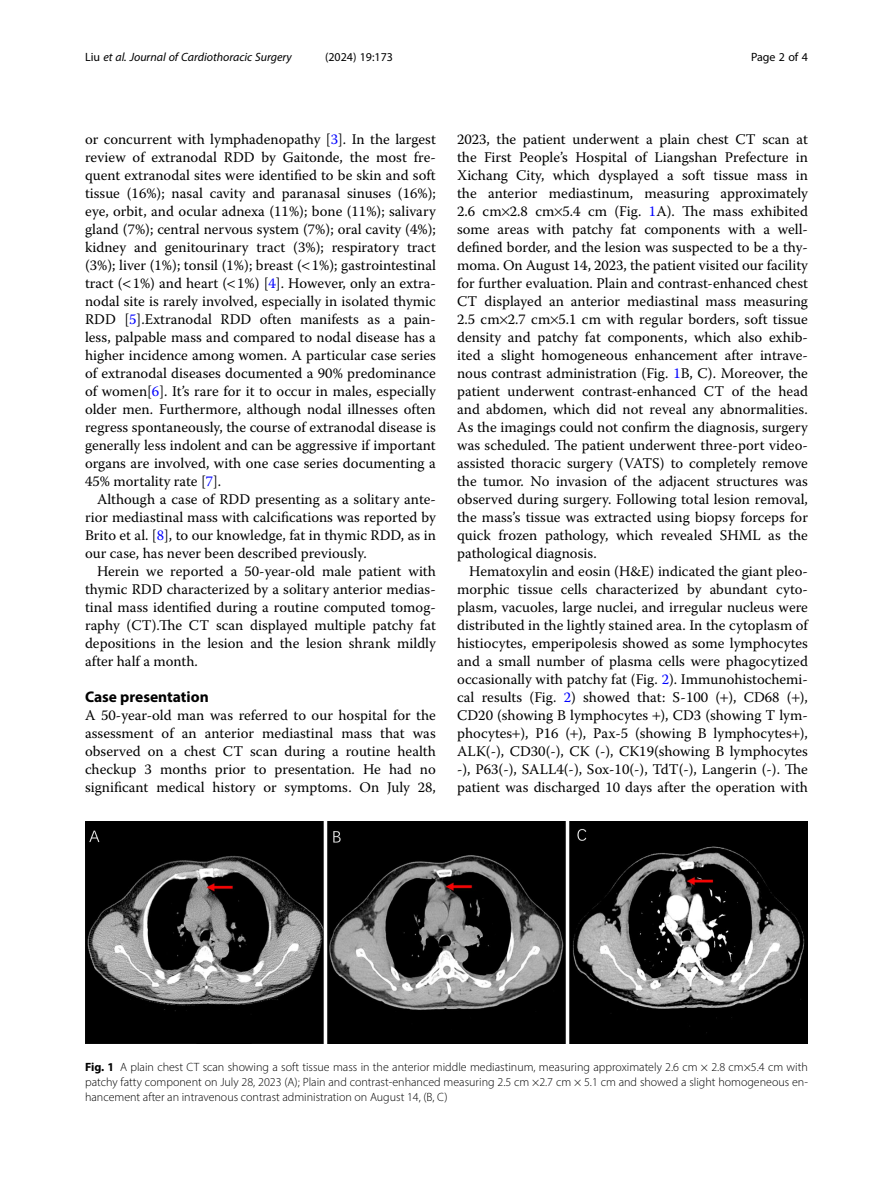
<style>
.page{position:relative;width:893px;height:1191px;background:#fff}
.page>*{position:absolute;margin:0;border:0;box-sizing:border-box;transform-origin:0 0}
.Head_1{font:700 15.45px "Myriad Pro";color:#000}
.Body_Text{font:14.7px/18px "Warnock Pro";color:#000;text-align:justify}
.Body_Text_Indent{font:14.7px/18px "Warnock Pro";color:#000;text-align:justify}
.Figure_Caption{font:300 12px/15px "Myriad Pro";color:#000;text-align:justify}
.t1{font:italic 12px "Myriad Pro";color:#000}
.t2{font:12px "Myriad Pro";color:#000}
.s1{font-style:normal}
.s2{color:#00f}
.s3{font-weight:700}
</style>
<div class="page">
<img style="left:85px;top:821px;width:723px;height:223px">
<p class="t1" style="left:85px;top:50px;width:208px"><span class="s1">Liu</span> et al. Journal of Cardiothoracic Surgery</p>
<p class="t2" style="left:325px;top:50px;width:70px">(2024) 19:173</p>
<p class="t2" style="left:751px;top:50px;width:58px">Page 2 of 4</p>
<p class="Body_Text" style="left:85px;top:130px;width:352px">or concurrent with lymphadenopathy [<span class="s2">3</span>]. In the largest review of extranodal RDD by Gaitonde, the most fre&shy;quent extranodal sites were identified to be skin and soft tissue (16%); nasal cavity and paranasal sinuses (16%); eye, orbit, and ocular adnexa (11%); bone (11%); salivary gland (7%); central nervous system (7%); oral cavity (4%); kidney and genitourinary tract (3%); respiratory tract (3%); liver (1%); tonsil (1%); breast ( 1%); gastrointestinal tract ( 1%) and heart ( 1%) [<span class="s2">4</span>]. However, only an extra&shy;nodal site is rarely involved, especially in isolated thymic RDD [<span class="s2">5</span>].Extranodal RDD often manifests as a pain&shy;less, palpable mass and compared to nodal disease has a higher incidence among women. A particular case series of extranodal diseases documented a 90% predominance of women[<span class="s2">6</span>]. It’s rare for it to occur in males, especially older men. Furthermore, although nodal illnesses often regress spontaneously, the course of extranodal disease is generally less indolent and can be aggressive if important organs are involved, with one case series documenting a 45% mortality rate [<span class="s2">7</span>].</p>
<p class="Body_Text_Indent" style="left:85px;top:490px;width:352px;text-indent:12px">Although a case of RDD presenting as a solitary ante&shy;rior mediastinal mass with calcifications was reported by Brito et al. [<span class="s2">8</span>], to our knowledge, fat in thymic RDD, as in our case, has never been described previously.</p>
<p class="Body_Text_Indent" style="left:85px;top:562px;width:352px;text-indent:12px">Herein we reported a 50-year-old male patient with thymic RDD characterized by a solitary anterior medias&shy;tinal mass identified during a routine computed tomog&shy;raphy (CT).The CT scan displayed multiple patchy fat depositions in the lesion and the lesion shrank mildly after half a month.</p>
<p class="Head_1" style="left:85px;top:687px;width:125px">Case presentation</p>
<p class="Body_Text" style="left:85px;top:706px;width:352px">A 50-year-old man was referred to our hospital for the assessment of an anterior mediastinal mass that was observed on a chest CT scan during a routine health checkup 3 months prior to presentation. He had no significant medical history or symptoms. On July 28,</p>
<p class="Body_Text" style="left:457px;top:130px;width:352px">2023, the patient underwent a plain chest CT scan at the First People’s Hospital of Liangshan Prefecture in Xichang City, which dysplayed a soft tissue mass in the anterior mediastinum, measuring approximately 2.6 cm 2.8 cm 5.4 cm (Fig. <span class="s2">1</span>A). The mass exhibited some areas with patchy fat components with a well&shy;defined border, and the lesion was suspected to be a thy&shy;moma. On August 14, 2023, the patient visited our facility for further evaluation. Plain and contrast-enhanced chest CT displayed an anterior mediastinal mass measuring 2.5 cm 2.7 cm 5.1 cm with regular borders, soft tissue density and patchy fat components, which also exhib&shy;ited a slight homogeneous enhancement after intrave&shy;nous contrast administration (Fig. <span class="s2">1</span>B, C). Moreover, the patient underwent contrast-enhanced CT of the head and abdomen, which did not reveal any abnormalities.<br>As the imagings could not confirm the diagnosis, surgery was scheduled. The patient underwent three-port video&shy;assisted thoracic surgery (VATS) to completely remove the tumor. No invasion of the adjacent structures was observed during surgery. Following total lesion removal, the mass’s tissue was extracted using biopsy forceps for quick frozen pathology, which revealed SHML as the pathological diagnosis.</p>
<p class="Body_Text_Indent" style="left:457px;top:562px;width:352px;text-indent:12px">Hematoxylin and eosin (H&amp;E) indicated the giant pleo&shy;morphic tissue cells characterized by abundant cyto&shy;plasm, vacuoles, large nuclei, and irregular nucleus were distributed in the lightly stained area. In the cytoplasm of histiocytes, emperipolesis showed as some lymphocytes and a small number of plasma cells were phagocytized occasionally with patchy fat (Fig. <span class="s2">2</span>). Immunohistochemi&shy;cal results (Fig. <span class="s2">2</span>) showed that: S-100 ( ), CD68 ( ), CD20 (showing B lymphocytes ), CD3 (showing T lym&shy;phocytes ), P16 ( ), Pax-5 (showing B lymphocytes ), ALK(-), CD30(-), CK (-), CK19(showing B lymphocytes -), P63(-), SALL4(-), Sox-10(-), TdT(-), Langerin (-). The patient was discharged 10 days after the operation with</p>
<p class="Figure_Caption" style="left:85px;top:1059px;width:724px"><span class="s3">Fig. 1</span> A plain chest CT scan showing a soft tissue mass in the anterior middle mediastinum, measuring approximately 2.6 cm × 2.8 cm×5.4 cm with patchy fatty component on July 28, 2023 (A); Plain and contrast-enhanced measuring 2.5 cm ×2.7 cm × 5.1 cm and showed a slight homogeneous en&shy;hancement after an intravenous contrast administration on August 14, (B, C)</p>
</div>
